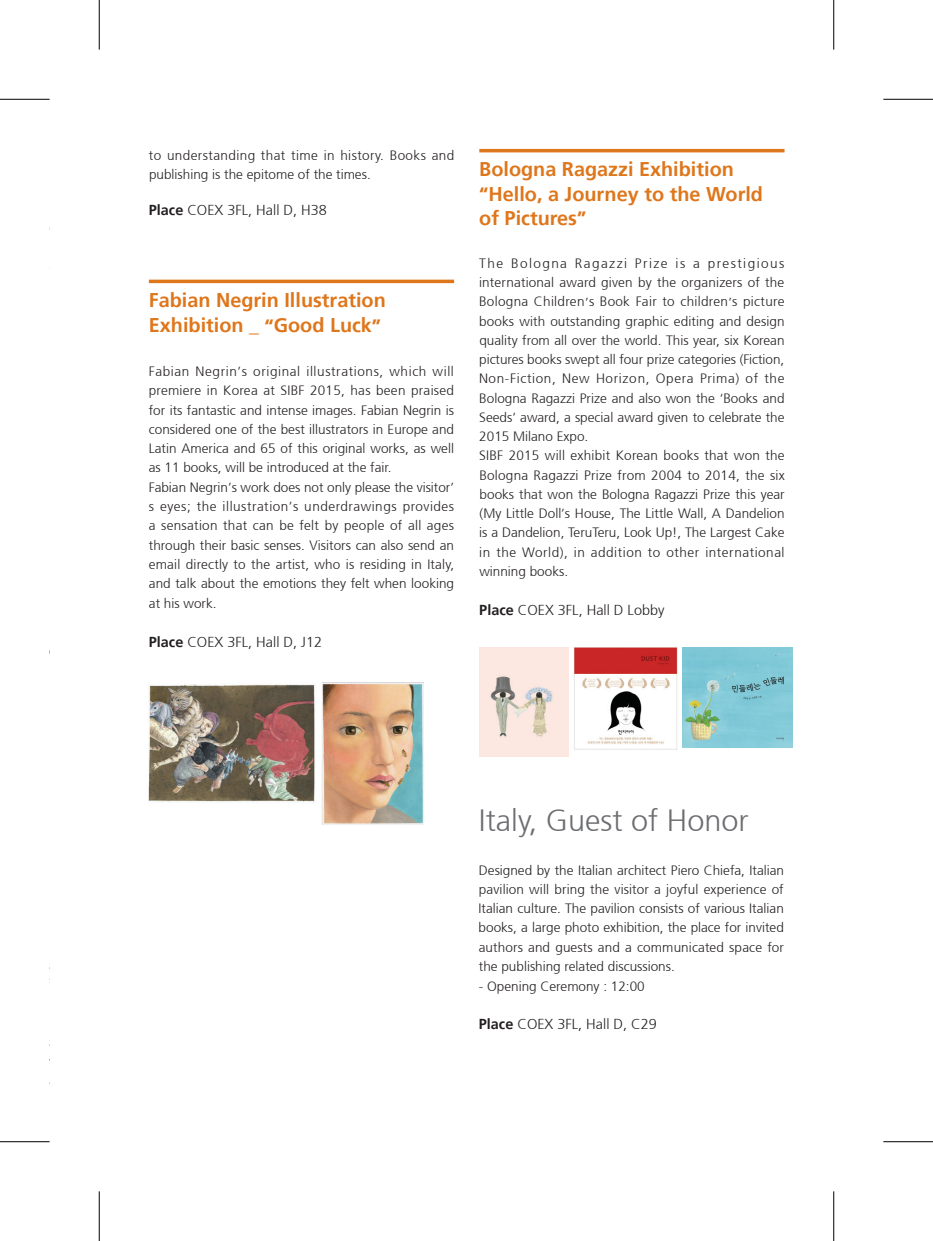
<style>
.page{position:relative;width:933px;height:1241px;background:#fff}
.page>*{position:absolute;margin:0;border:0;box-sizing:border-box;transform-origin:0 0}
.t1{font:300 30.62px "Frutiger 45";color:#6c6d70}
.t2{font:700 19.78px/24.5px "Frutiger 65";color:#de761b}
.t3{font:300 14.35px "Frutiger 45";color:#231f20}
.t4{font:300 13.47px/19.2px "Frutiger 45";color:#231f20}
.t5{font:300 13.47px/19.2px "Frutiger 45";letter-spacing:.03em;color:#231f20}
.s1{font-family:"Frutiger 65";font-weight:700}
.s2{font-size:19.25px}
.s3{font-size:13.12px}
</style>
<div class="page">
<svg style="left:149px;top:279px;width:305px;height:4px"></svg>
<hr style="left:479px;top:149px;width:305px;height:3px;background:#de761b">
<img style="left:148px;top:684px;width:167px;height:119px">
<img style="left:321px;top:682px;width:103px;height:141px">
<img style="left:479px;top:647px;width:89px;height:109px">
<img style="left:574px;top:647px;width:104px;height:103px">
<img style="left:683px;top:647px;width:109px;height:100px">
<hr style="left:0;top:99px;width:50px;height:1px;background:#000">
<hr style="left:883px;top:99px;width:50px;height:1px;background:#000">
<hr style="left:0;top:1141px;width:50px;height:1px;background:#000">
<hr style="left:883px;top:1141px;width:50px;height:1px;background:#000">
<hr style="left:99px;top:0;width:1px;height:50px;background:#000">
<hr style="left:99px;top:1191px;width:1px;height:49px;background:#000">
<hr style="left:833px;top:0;width:1px;height:50px;background:#000">
<hr style="left:833px;top:1191px;width:1px;height:49px;background:#000">
<p class="t5" style="left:149px;top:146px;width:307px">to understanding that time in history. Books and publishing is the epitome of the times.</p>
<p class="t3" style="left:149px;top:202px;width:179px"><span class="s1">Place</span> COEX 3FL, Hall D, H38</p>
<h2 class="t2" style="left:149px;top:287px;width:238px;line-height:25.4px">Fabian Negrin Illustration<br>Exhibition _ <span class="s2">“</span>Good Luck<span class="s2">”</span></h2>
<p class="t4" style="left:149px;top:362px;width:307px">Fabian Negrin<span class="s3">’</span>s original illustrations, which will premiere in Korea at SIBF 2015, has been praised for its fantastic and intense images. Fabian Negrin is considered one of the best illustrators in Europe and Latin America and 65 of this original works, as well as 11 books, will be introduced at the fair.<br>Fabian Negrin<span class="s3">’</span>s work does not only please the visitor<span class="s3">’ </span>s eyes; the illustration<span class="s3">’</span>s underdrawings provides a sensation that can be felt by people of all ages through their basic senses. Visitors can also send an email directly to the artist, who is residing in Italy, and talk about the emotions they felt when looking at his work.</p>
<p class="t3" style="left:149px;top:633px;width:175px"><span class="s1">Place</span> COEX 3FL, Hall D, J12</p>
<h2 class="t2" style="left:479px;top:157px;width:285px">Bologna Ragazzi Exhibition <span class="s2">“</span>Hello, a Journey to the World of Pictures<span class="s2">”</span></h2>
<p class="t4" style="left:479px;top:254px;width:307px">The Bologna Ragazzi Prize is a prestigious international award given by the organizers of the Bologna Children<span class="s3">’</span>s Book Fair to children<span class="s3">’</span>s picture books with outstanding graphic editing and design quality from all over the world. This year, six Korean pictures books swept all four prize categories (Fiction, Non-Fiction, New Horizon, Opera Prima) of the Bologna Ragazzi Prize and also won the <span class="s3">‘</span>Books and Seeds<span class="s3">’</span> award, a special award given to celebrate the 2015 Milano Expo.<br>SIBF 2015 will exhibit Korean books that won the Bologna Ragazzi Prize from 2004 to 2014, the six books that won the Bologna Ragazzi Prize this year (My Little Doll<span class="s3">’</span>s House, The Little Wall, A Dandelion is a Dandelion, TeruTeru, Look Up!, The Largest Cake in the World), in addition to other international winning books.</p>
<p class="t3" style="left:479px;top:602px;width:187px"><span class="s1">Place</span> COEX 3FL, Hall D Lobby</p>
<h1 class="t1" style="left:479px;top:803px;width:271px">Italy, Guest of Honor</h1>
<p class="t4" style="left:478px;top:860px;width:307px;text-align:justify">Designed by the Italian architect Piero Chiefa, Italian pavilion will bring the visitor a joyful experience of Italian culture. The pavilion consists of various Italian books, a large photo exhibition, the place for invited authors and guests and a communicated space for the publishing related discussions.</p>
<p class="t4" style="left:479px;top:976px;width:167px">- Opening Ceremony : 12:00</p>
<p class="t3" style="left:479px;top:1016px;width:179px"><span class="s1">Place</span> COEX 3FL, Hall D, C29</p>
</div>
